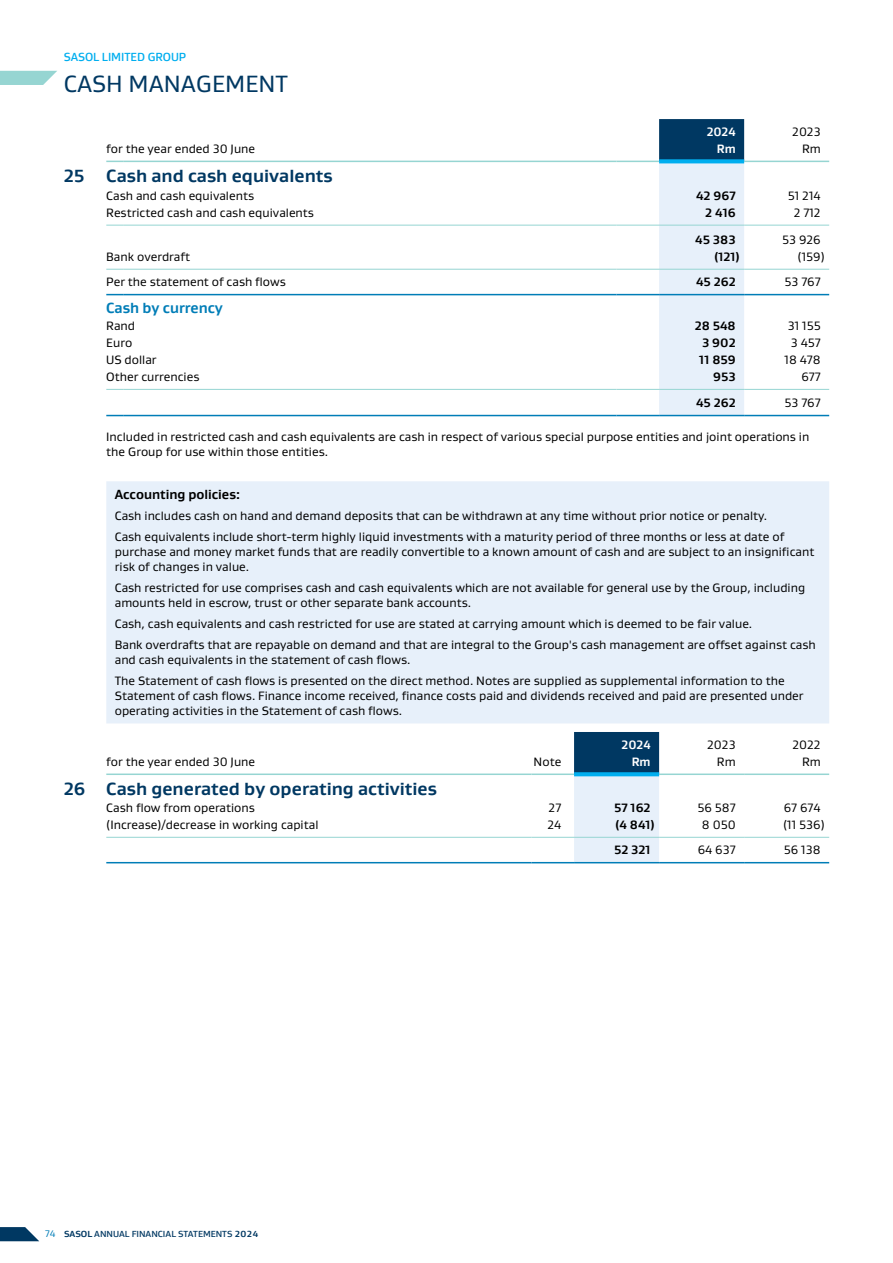
<style>
.page{position:relative;width:893px;height:1263px;background:#fff}
.page>*{position:absolute;margin:0;border:0;box-sizing:border-box;transform-origin:0 0}
.t1{font:24px "Gustan";color:#003862}
.t2{font:700 18px "Gustan";color:#003862}
.t3{font:700 15px "Gustan";letter-spacing:-.005em;color:#007db7}
.t4{font:700 13.5px "Gustan";letter-spacing:-.005em;color:#000}
.t5{font:12.3px/14.9px "Gustan";color:#000}
.t6{font:700 12.3px "Gustan";color:#000}
.t7{font:700 12.3px "Gustan";color:#fff}
.t8{font:500 12px "Gustan";letter-spacing:-.005em;color:#00aeef}
.t9{font:500 9px "Gustan";color:#003862}
.s1{font-weight:400;font-size:9.75px;color:#007db7}
.s2{font-weight:700}
</style>
<div class="page">
<svg style="left:0;top:71px;width:57px;height:14px"></svg>
<svg style="left:0;top:1227px;width:39px;height:14px"></svg>
<svg style="left:659px;top:119px;width:85px;height:296px;background:#c5d6e4"></svg>
<svg style="left:106px;top:161px;width:17px;height:1px"></svg>
<hr style="left:123px;top:161px;width:494px;height:1px;background:#96d5d2">
<hr style="left:617px;top:161px;width:42px;height:1px;background:#96d5d2">
<hr style="left:744px;top:161px;width:85px;height:1px;background:#96d5d2">
<svg style="left:659px;top:159px;width:85px;height:4px"></svg>
<svg style="left:106px;top:225px;width:17px;height:1px"></svg>
<hr style="left:123px;top:225px;width:494px;height:1px;background:#96d5d2">
<hr style="left:617px;top:225px;width:42px;height:1px;background:#96d5d2">
<hr style="left:659px;top:225px;width:85px;height:1px;background:#96d5d2">
<hr style="left:744px;top:225px;width:85px;height:1px;background:#96d5d2">
<svg style="left:106px;top:269px;width:17px;height:1px"></svg>
<hr style="left:123px;top:269px;width:494px;height:1px;background:#96d5d2">
<hr style="left:617px;top:269px;width:42px;height:1px;background:#96d5d2">
<hr style="left:659px;top:269px;width:85px;height:1px;background:#96d5d2">
<hr style="left:744px;top:269px;width:85px;height:1px;background:#96d5d2">
<svg style="left:106px;top:389px;width:17px;height:1px"></svg>
<hr style="left:123px;top:389px;width:494px;height:1px;background:#96d5d2">
<hr style="left:617px;top:389px;width:42px;height:1px;background:#96d5d2">
<hr style="left:659px;top:389px;width:85px;height:1px;background:#96d5d2">
<hr style="left:744px;top:389px;width:85px;height:1px;background:#96d5d2">
<svg style="left:106px;top:294px;width:17px;height:1px"></svg>
<hr style="left:123px;top:294px;width:494px;height:1px;background:#007db7">
<hr style="left:617px;top:294px;width:42px;height:1px;background:#007db7">
<hr style="left:659px;top:294px;width:85px;height:1px;background:#007db7">
<hr style="left:744px;top:294px;width:85px;height:1px;background:#007db7">
<svg style="left:106px;top:415px;width:17px;height:1px"></svg>
<hr style="left:123px;top:415px;width:494px;height:1px;background:#007db7">
<hr style="left:617px;top:415px;width:42px;height:1px;background:#007db7">
<hr style="left:659px;top:415px;width:85px;height:1px;background:#007db7">
<hr style="left:744px;top:415px;width:85px;height:1px;background:#007db7">
<div style="left:106px;top:481px;width:723px;height:242px;background:#e7f0fa"></div>
<svg style="left:574px;top:732px;width:85px;height:130px;background:#9cb4c9"></svg>
<hr style="left:106px;top:773px;width:425px;height:2px;background:#96d5d2">
<hr style="left:531px;top:773px;width:43px;height:2px;background:#96d5d2">
<hr style="left:659px;top:773px;width:85px;height:2px;background:#96d5d2">
<hr style="left:744px;top:773px;width:85px;height:2px;background:#96d5d2">
<svg style="left:574px;top:772px;width:85px;height:4px"></svg>
<hr style="left:106px;top:837px;width:425px;height:1px;background:#96d5d2">
<hr style="left:531px;top:837px;width:43px;height:1px;background:#96d5d2">
<hr style="left:574px;top:837px;width:85px;height:1px;background:#96d5d2">
<hr style="left:659px;top:837px;width:85px;height:1px;background:#96d5d2">
<hr style="left:744px;top:837px;width:85px;height:1px;background:#96d5d2">
<hr style="left:106px;top:862px;width:425px;height:1px;background:#007db7">
<hr style="left:531px;top:862px;width:43px;height:1px;background:#007db7">
<hr style="left:574px;top:862px;width:85px;height:1px;background:#007db7">
<hr style="left:659px;top:862px;width:85px;height:1px;background:#007db7">
<hr style="left:744px;top:862px;width:85px;height:1px;background:#007db7">
<p class="t8" style="left:64px;top:49px;width:124px">SASOL LIMITED GROUP</p>
<h1 class="t1" style="left:64px;top:68px;width:226px">CASH MANAGEMENT</h1>
<p class="t7" style="left:707px;top:124px;width:30px">2024</p>
<p class="t5" style="left:792px;top:124px;width:30px">2023</p>
<p class="t5" style="left:106px;top:141px;width:150px">for the year ended 30 June</p>
<p class="t7" style="left:717px;top:141px;width:20px">Rm</p>
<p class="t5" style="left:802px;top:141px;width:20px">Rm</p>
<h2 class="t2" style="left:64px;top:164px;width:270px">25 Cash and cash equivalents</h2>
<p class="t5" style="left:106px;top:188px;width:149px">Cash and cash equivalents</p>
<p class="t6" style="left:696px;top:187px;width:41px">42 967</p>
<p class="t5" style="left:788px;top:188px;width:34px">51 214</p>
<p class="t5" style="left:106px;top:205px;width:209px">Restricted cash and cash equivalents</p>
<p class="t6" style="left:705px;top:204px;width:32px">2 416</p>
<p class="t5" style="left:794px;top:205px;width:28px">2 712</p>
<p class="t6" style="left:695px;top:231px;width:42px">45 383</p>
<p class="t5" style="left:782px;top:232px;width:40px">53 926</p>
<p class="t5" style="left:106px;top:249px;width:85px">Bank overdraft</p>
<p class="t6" style="left:714px;top:248px;width:27px">(121)</p>
<p class="t5" style="left:798px;top:249px;width:29px">(159)</p>
<p class="t5" style="left:106px;top:274px;width:181px">Per the statement of cash flows</p>
<p class="t6" style="left:696px;top:274px;width:41px">45 262</p>
<p class="t5" style="left:784px;top:274px;width:38px">53 767</p>
<p class="t3" style="left:106px;top:298px;width:118px">Cash by currency</p>
<p class="t5" style="left:106px;top:318px;width:30px">Rand</p>
<p class="t6" style="left:695px;top:318px;width:42px">28 548</p>
<p class="t5" style="left:788px;top:318px;width:34px">31 155</p>
<p class="t5" style="left:106px;top:335px;width:27px">Euro</p>
<p class="t6" style="left:702px;top:335px;width:35px">3 902</p>
<p class="t5" style="left:791px;top:335px;width:31px">3 457</p>
<p class="t5" style="left:106px;top:352px;width:52px">US dollar</p>
<p class="t6" style="left:699px;top:352px;width:38px">11 859</p>
<p class="t5" style="left:784px;top:352px;width:38px">18 478</p>
<p class="t5" style="left:106px;top:369px;width:95px">Other currencies</p>
<p class="t6" style="left:713px;top:368px;width:24px">953</p>
<p class="t5" style="left:801px;top:369px;width:21px">677</p>
<p class="t6" style="left:696px;top:395px;width:41px">45 262</p>
<p class="t5" style="left:784px;top:395px;width:38px">53 767</p>
<p class="t5" style="left:106px;top:429px;width:705px">Included in restricted cash and cash equivalents are cash in respect of various special purpose entities and joint operations in the Group for use within those entities.</p>
<p class="t4" style="left:115px;top:485px;width:127px">Accounting policies:</p>
<p class="t5" style="left:115px;top:505px;width:671px;line-height:21.1px">Cash includes cash on hand and demand deposits that can be withdrawn at any time without prior notice or penalty.<br>Cash equivalents include short-term highly liquid investments with a maturity period of three months or less at date of</p>
<p class="t5" style="left:115px;top:544px;width:701px">purchase and money market funds that are readily convertible to a known amount of cash and are subject to an insignificant risk of changes in value.</p>
<p class="t5" style="left:115px;top:580px;width:692px">Cash restricted for use comprises cash and cash equivalents which are not available for general use by the Group, including amounts held in escrow, trust or other separate bank accounts.</p>
<p class="t5" style="left:115px;top:613px;width:702px;line-height:21.1px">Cash, cash equivalents and cash restricted for use are stated at carrying amount which is deemed to be fair value.<br>Bank overdrafts that are repayable on demand and that are integral to the Group's cash management are offset against cash</p>
<p class="t5" style="left:115px;top:649px;width:671px;line-height:21.1px">and cash equivalents in the statement of cash flows.<br>The Statement of cash flows is presented on the direct method. Notes are supplied as supplemental information to the</p>
<p class="t5" style="left:115px;top:688px;width:690px">Statement of cash flows. Finance income received, finance costs paid and dividends received and paid are presented under operating activities in the Statement of cash flows.</p>
<p class="t7" style="left:622px;top:736px;width:30px">2024</p>
<p class="t5" style="left:707px;top:737px;width:30px">2023</p>
<p class="t5" style="left:792px;top:737px;width:30px">2022</p>
<p class="t5" style="left:106px;top:754px;width:150px">for the year ended 30 June</p>
<p class="t5" style="left:534px;top:754px;width:29px">Note</p>
<p class="t7" style="left:632px;top:753px;width:20px">Rm</p>
<p class="t5" style="left:717px;top:754px;width:20px">Rm</p>
<p class="t5" style="left:802px;top:754px;width:20px">Rm</p>
<h2 class="t2" style="left:64px;top:777px;width:375px">26 Cash generated by operating activities</h2>
<p class="t5" style="left:106px;top:800px;width:150px">Cash flow from operations</p>
<p class="t5" style="left:549px;top:800px;width:14px">27</p>
<p class="t6" style="left:614px;top:799px;width:38px">57 162</p>
<p class="t5" style="left:697px;top:800px;width:40px">56 587</p>
<p class="t5" style="left:784px;top:800px;width:38px">67 674</p>
<p class="t5" style="left:106px;top:817px;width:214px">(Increase)/decrease in working capital</p>
<p class="t5" style="left:547px;top:817px;width:15px">24</p>
<p class="t6" style="left:615px;top:816px;width:41px">(4 841)</p>
<p class="t5" style="left:702px;top:817px;width:35px">8 050</p>
<p class="t5" style="left:783px;top:817px;width:43px">(11 536)</p>
<p class="t6" style="left:614px;top:842px;width:38px">52 321</p>
<p class="t5" style="left:698px;top:842px;width:39px">64 637</p>
<p class="t5" style="left:784px;top:842px;width:38px">56 138</p>
<p class="t9" style="left:45px;top:1228px;width:215px"><span class="s1">74</span> <span class="s2">SASOL</span> ANNUAL FINANCIAL STATEMENTS <span class="s2">2024</span></p>
</div>
